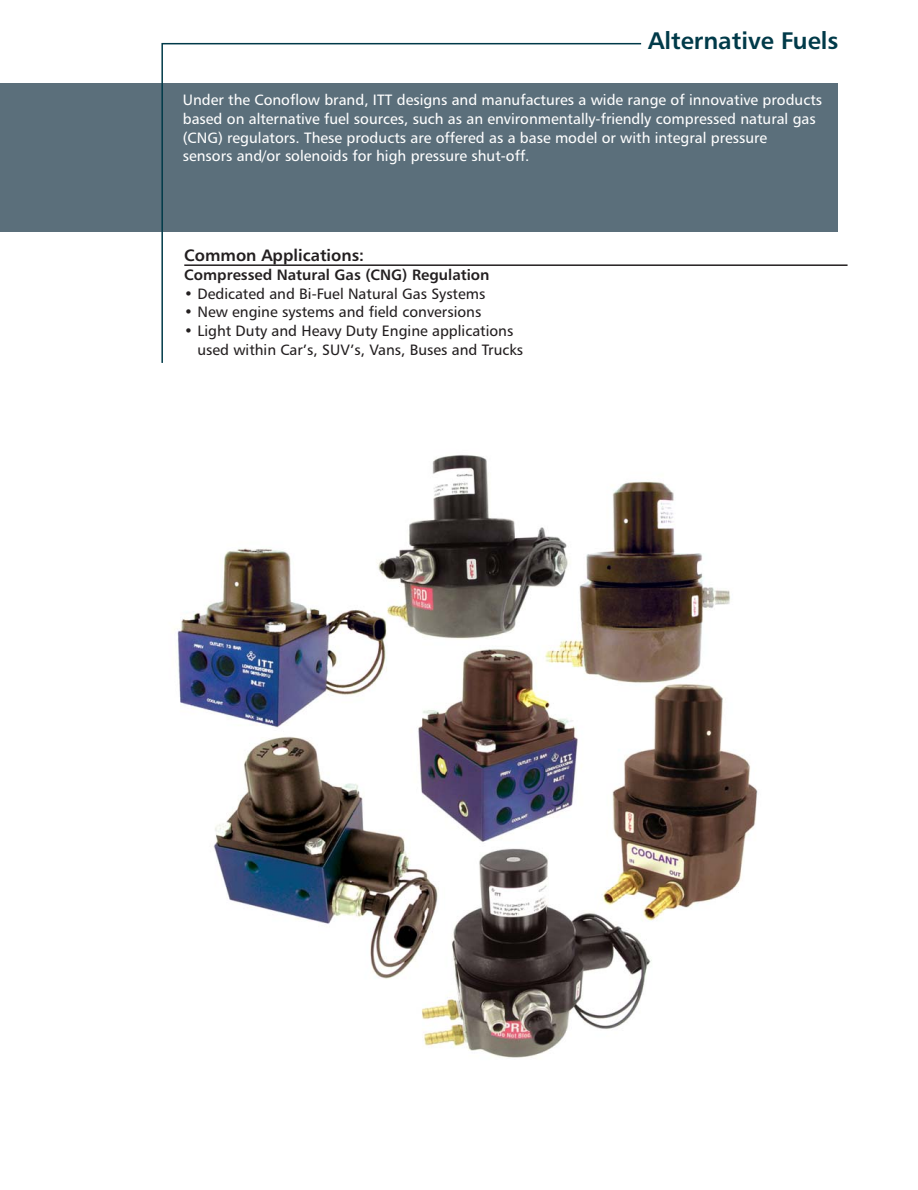
<style>
.page{position:relative;width:918px;height:1190px;background:#fff}
.page>*{position:absolute;margin:0;border:0;box-sizing:border-box;transform-origin:0 0}
.t1{font:24px "Humanist 777 BT Bold B";color:#003a49}
.t2{font:16.5px "Humanist 777 BT Bold B";color:#231f20}
.t3{font:15px/18.8px "Humanist 777 BT Roman B";color:#fff}
.t4{font:15px/18.8px "Humanist 777 BT Roman B";color:#231f20}
.t5{font:15px "Humanist 777 BT Bold B";color:#231f20}
</style>
<div class="page">
<img style="left:174px;top:454px;width:584px;height:604px">
<div style="left:0;top:82px;width:837px;height:149px;background:#5b6f7b"></div>
<hr style="left:184px;top:264px;width:664px;height:2px;background:#231f20">
<svg style="left:161px;top:42px;width:482px;height:321px"></svg>
<h1 class="t1" style="left:648px;top:31px;width:192px">Alternative Fuels</h1>
<p class="t3" style="left:183px;top:92px;width:641px">Under the Conoflow brand, ITT designs and manufactures a wide range of innovative products based on alternative fuel sources, such as an environmentally-friendly compressed natural gas (CNG) regulators. These products are offered as a base model or with integral pressure<br>sensors and/or solenoids for high pressure shut-off.</p>
<p class="t2" style="left:184px;top:248px;width:181px">Common Applications:</p>
<p class="t5" style="left:184px;top:268px;width:307px">Compressed Natural Gas (CNG) Regulation</p>
<p class="t4" style="left:184px;top:285px;width:303px">• Dedicated and Bi-Fuel Natural Gas Systems</p>
<p class="t4" style="left:184px;top:304px;width:299px">• New engine systems and field conversions</p>
<p class="t4" style="left:197px;top:323px;width:327px;text-indent:-13px">• Light Duty and Heavy Duty Engine applications used within Car’s, SUV’s, Vans, Buses and Trucks</p>
</div>
